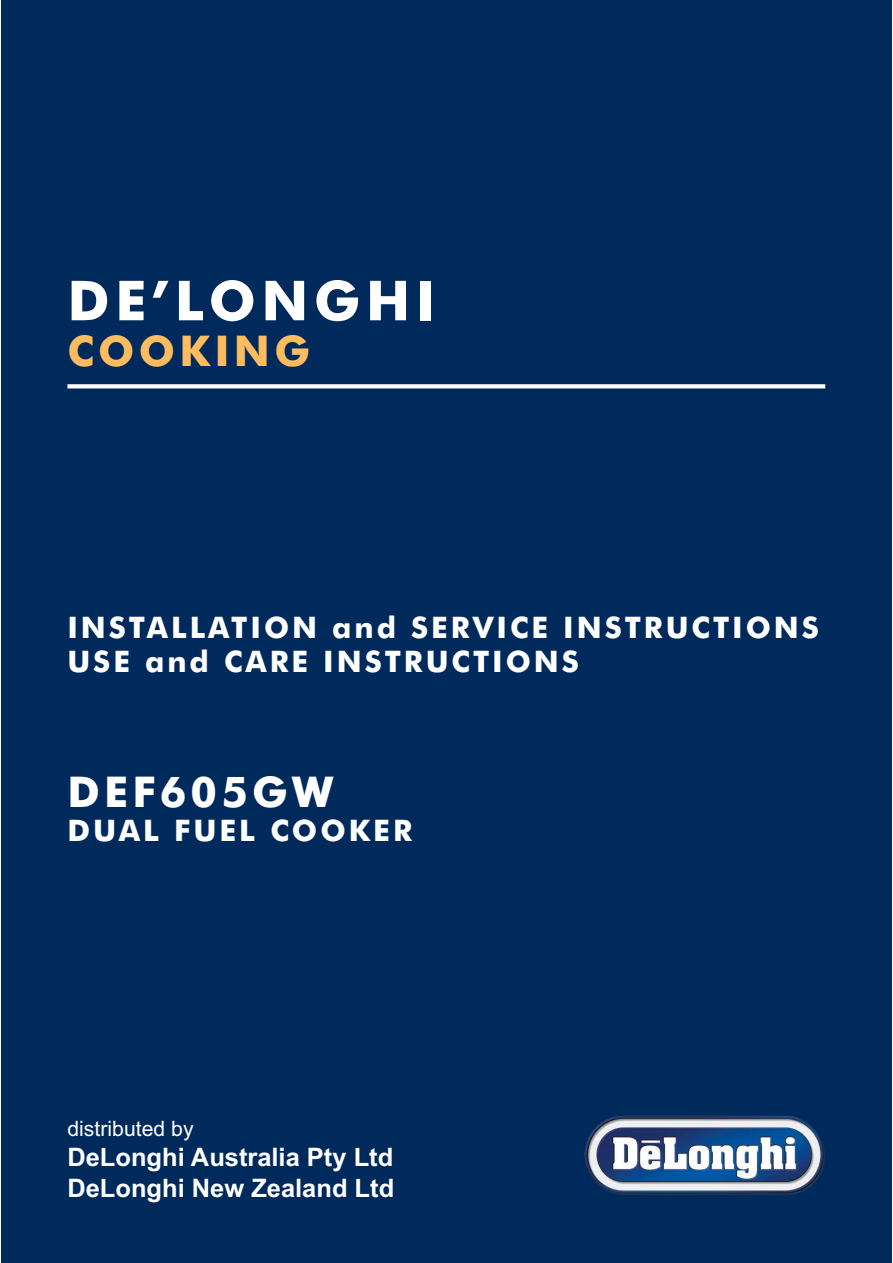
<style>
.page{position:relative;width:893px;height:1263px;background:#fff}
.page>*{position:absolute;margin:0;border:0;box-sizing:border-box;transform-origin:0 0}
.t1{font:700 55.2px "Futura BT";letter-spacing:.1em;color:#fff}
.t2{font:700 42.45px "Futura BT";letter-spacing:.1em;color:#fff}
.t3{font:700 42.45px "Futura BT";letter-spacing:.1em;color:#fdbc5f}
.t4{font:700 29.7px/33.9px "Futura BT";letter-spacing:.1em;color:#fff}
.t5{font:700 25.5px/30.6px "Arial";color:#fff}
.t6{font:21.15px "Arial";color:#fff}
</style>
<div class="page">
<div style="left:1px;top:0;width:890px;height:1263px;background:#002a5c"></div>
<img style="left:585px;top:1115px;width:240px;height:80px">
<svg style="left:67px;top:384px;width:758px;height:4px;background:#f0f2f5"></svg>
<h1 class="t1" style="left:67px;top:279px;width:369px">DE’LONGHI</h1>
<h2 class="t3" style="left:67px;top:334px;width:244px">COOKING</h2>
<p class="t4" style="left:67px;top:613px;width:753px">INSTALLATION and SERVICE INSTRUCTIONS<br>USE and CARE INSTRUCTIONS</p>
<h2 class="t2" style="left:67px;top:775px;width:267px">DEF605GW</h2>
<p class="t4" style="left:67px;top:816px;width:346px">DUAL FUEL COOKER</p>
<p class="t6" style="left:67px;top:1120px;width:128px">distributed by</p>
<p class="t5" style="left:67px;top:1144px;width:328px">DeLonghi Australia Pty Ltd<br>DeLonghi New Zealand Ltd</p>
</div>
